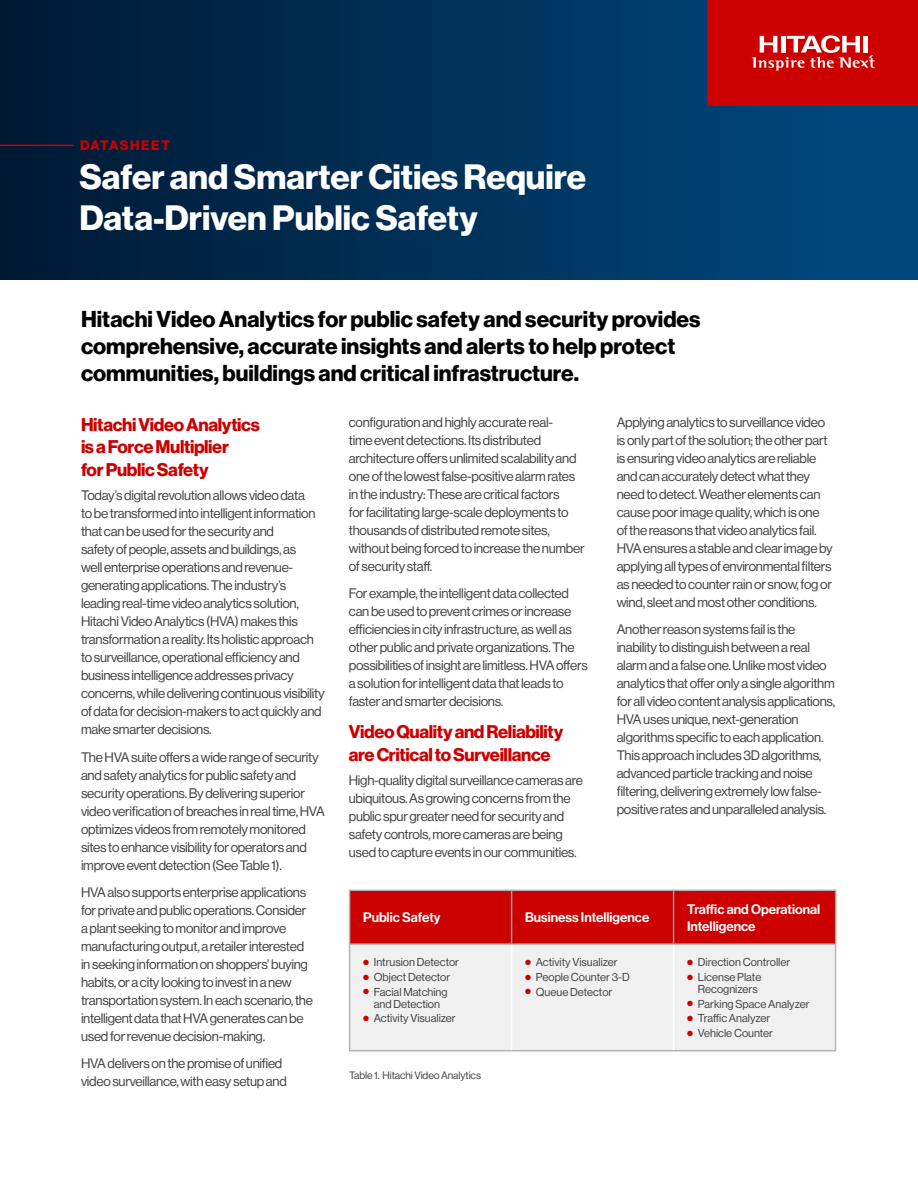
<style>
.page{position:relative;width:918px;height:1188px;background:#fff}
.page>*{position:absolute;margin:0;border:0;box-sizing:border-box;transform-origin:0 0}
.t1{font:34.5px/41.4px "N Haas Grotesk DS Pro 75 Bd";color:#fff}
.t2{font:22.5px/27px "N Haas Grotesk DS Pro 75 Bd";color:#000}
.t3{font:18px/22.5px "N Haas Grotesk DS Pro 75 Bd";letter-spacing:-.02em;color:#c00}
.t4{font:13.5px/18px "N Haas Grotesk DS Pro 55 Rg";letter-spacing:-.02em;color:#414141}
.t5{font:13.5px/16.5px "N Haas Grotesk DS Pro 65 Md";color:#fff}
.t6{font:13.5px "N Haas Grotesk DS Pro 75 Bd";letter-spacing:.11em;color:#c00}
.t7{font:11.25px/12px "N Haas Grotesk DS Pro 55 Rg";color:#414141;text-align:center}
.t8{font:10.5px "N Haas Grotesk DS Pro 55 Rg";letter-spacing:-.01em;color:#414141}
.s1{color:#c00}
</style>
<div class="page">
<div style="left:0;top:0;width:918px;height:279px;background:linear-gradient(to right,#001933,#004b81)"></div>
<div style="left:707px;top:0;width:211px;height:106px;background:#c00"></div>
<svg style="left:752px;top:35px;width:123px;height:36px"></svg>
<hr style="left:0;top:145px;width:74px;height:1px;background:#c00">
<div style="left:350px;top:891px;width:485px;height:52px;background:#c00"></div>
<div style="left:350px;top:945px;width:485px;height:105px;background:#f0f0f1"></div>
<hr style="left:349px;top:945px;width:1px;height:105px;background:#b4b4bc">
<hr style="left:835px;top:945px;width:1px;height:105px;background:#b4b4bc">
<hr style="left:349px;top:1050px;width:163px;height:1px;background:#b4b4bc">
<hr style="left:512px;top:1050px;width:162px;height:1px;background:#b4b4bc">
<hr style="left:674px;top:1050px;width:162px;height:1px;background:#b4b4bc">
<hr style="left:511px;top:945px;width:1px;height:105px;background:#fff">
<hr style="left:673px;top:945px;width:1px;height:105px;background:#fff">
<hr style="left:511px;top:891px;width:1px;height:52px;background:#a0a0a0">
<hr style="left:673px;top:891px;width:1px;height:52px;background:#a0a0a0">
<hr style="left:835px;top:891px;width:1px;height:52px;background:#a0a0a0">
<hr style="left:349px;top:890px;width:163px;height:1px;background:#b5b5bd">
<hr style="left:349px;top:891px;width:1px;height:52px;background:#b5b5bd">
<hr style="left:512px;top:890px;width:162px;height:1px;background:#b5b5bd">
<hr style="left:674px;top:890px;width:162px;height:1px;background:#b5b5bd">
<hr style="left:349px;top:943px;width:163px;height:2px;background:#b5b5bd">
<hr style="left:512px;top:943px;width:162px;height:2px;background:#b5b5bd">
<hr style="left:674px;top:943px;width:162px;height:2px;background:#b5b5bd">
<p class="t6" style="left:80px;top:137px;width:91px">DATASHEET</p>
<h1 class="t1" style="left:80px;top:157px;width:508px">Safer and Smarter Cities Require<br>Data-Driven Public Safety</h1>
<h2 class="t2" style="left:81px;top:306px;width:621px">Hitachi Video Analytics for public safety and security provides comprehensive, accurate insights and alerts to help protect communities, buildings and critical infrastructure.</h2>
<h3 class="t3" style="left:81px;top:413px;width:180px">Hitachi Video Analytics is a Force Multiplier<br>for Public Safety</h3>
<p class="t4" style="left:81px;top:487px;width:245px">Today’s digital revolution allows video data<br>to be transformed into intelligent information that can be used for the security and<br>safety of people, assets and buildings, as<br>well enterprise operations and revenue&shy;generating applications. The industry’s leading real-time video analytics solution, Hitachi Video Analytics (HVA) makes this transformation a reality. Its holistic approach to surveillance, operational efficiency and business intelligence addresses privacy concerns, while delivering continuous visibility of data for decision-makers to act quickly and make smarter decisions.</p>
<p class="t4" style="left:81px;top:748px;width:245px">The HVA suite offers a wide range of security and safety analytics for public safety and security operations. By delivering superior video verification of breaches in real time, HVA optimizes videos from remotely monitored sites to enhance visibility for operators and improve event detection (See Table 1).</p>
<p class="t4" style="left:81px;top:883px;width:234px">HVA also supports enterprise applications for private and public operations. Consider a plant seeking to monitor and improve manufacturing output, a retailer interested in seeking information on shoppers’ buying habits, or a city looking to invest in a new transportation system. In each scenario, the intelligent data that HVA generates can be used for revenue decision-making.</p>
<p class="t4" style="left:81px;top:1054px;width:207px">HVA delivers on the promise of unified video surveillance, with easy setup and</p>
<p class="t4" style="left:349px;top:414px;width:237px">configuration and highly accurate real-<br>time event detections. Its distributed architecture offers unlimited scalability and one of the lowest false-positive alarm rates in the industry: These are critical factors<br>for facilitating large-scale deployments to thousands of distributed remote sites, without being forced to increase the number of security staff.</p>
<p class="t4" style="left:349px;top:585px;width:240px">For example, the intelligent data collected can be used to prevent crimes or increase efficiencies in city infrastructure, as well as other public and private organizations. The possibilities of insight are limitless. HVA offers a solution for intelligent data that leads to faster and smarter decisions.</p>
<h3 class="t3" style="left:349px;top:721px;width:216px">Video Quality and Reliability are Critical to Surveillance</h3>
<p class="t4" style="left:349px;top:772px;width:236px">High-quality digital surveillance cameras are ubiquitous. As growing concerns from the public spur greater need for security and safety controls, more cameras are being used to capture events in our communities.</p>
<p class="t4" style="left:617px;top:414px;width:218px">Applying analytics to surveillance video is only part of the solution; the other part is ensuring video analytics are reliable and can accurately detect what they need to detect. Weather elements can cause poor image quality, which is one of the reasons that video analytics fail.<br>HVA ensures a stable and clear image by applying all types of environmental filters as needed to counter rain or snow, fog or wind, sleet and most other conditions.</p>
<p class="t4" style="left:617px;top:621px;width:220px">Another reason systems fail is the inability to distinguish between a real alarm and a false one. Unlike most video analytics that offer only a single algorithm for all video content analysis applications, HVA uses unique, next-generation algorithms specific to each application.<br>This approach includes 3D algorithms, advanced particle tracking and noise filtering, delivering extremely low false&shy;positive rates and unparalleled analysis.</p>
<p class="t5" style="left:363px;top:910px;width:79px">Public Safety</p>
<p class="t5" style="left:525px;top:910px;width:126px">Business Intelligence</p>
<p class="t5" style="left:687px;top:901px;width:135px">Traffic and Operational<br>Intelligence</p>
<p class="t7" style="left:363px;top:957px;width:98px"><span class="s1">●</span> Intrusion Detector</p>
<p class="t7" style="left:363px;top:971px;width:89px"><span class="s1">●</span> Object Detector</p>
<p class="t7" style="left:363px;top:986px;width:86px"><span class="s1">●</span> Facial Matching and Detection</p>
<p class="t7" style="left:363px;top:1013px;width:94px"><span class="s1">●</span> Activity Visualizer</p>
<p class="t7" style="left:687px;top:957px;width:105px"><span class="s1">●</span> Direction Controller</p>
<p class="t7" style="left:698px;top:971px;width:65px;text-align:left;text-indent:-11px"><span class="s1">●</span> License Plate<br>Recognizers</p>
<p class="t7" style="left:687px;top:998px;width:124px"><span class="s1">●</span> Parking Space Analyzer</p>
<p class="t7" style="left:687px;top:1013px;width:85px"><span class="s1">●</span> Traffic Analyzer</p>
<p class="t7" style="left:687px;top:1027px;width:88px"><span class="s1">●</span> Vehicle Counter</p>
<p class="t7" style="left:525px;top:957px;width:94px"><span class="s1">●</span> Activity Visualizer</p>
<p class="t7" style="left:525px;top:971px;width:106px"><span class="s1">●</span> People Counter 3-D</p>
<p class="t7" style="left:525px;top:986px;width:89px"><span class="s1">●</span> Queue Detector</p>
<p class="t8" style="left:349px;top:1069px;width:133px">Table 1. Hitachi Video Analytics</p>
</div>
